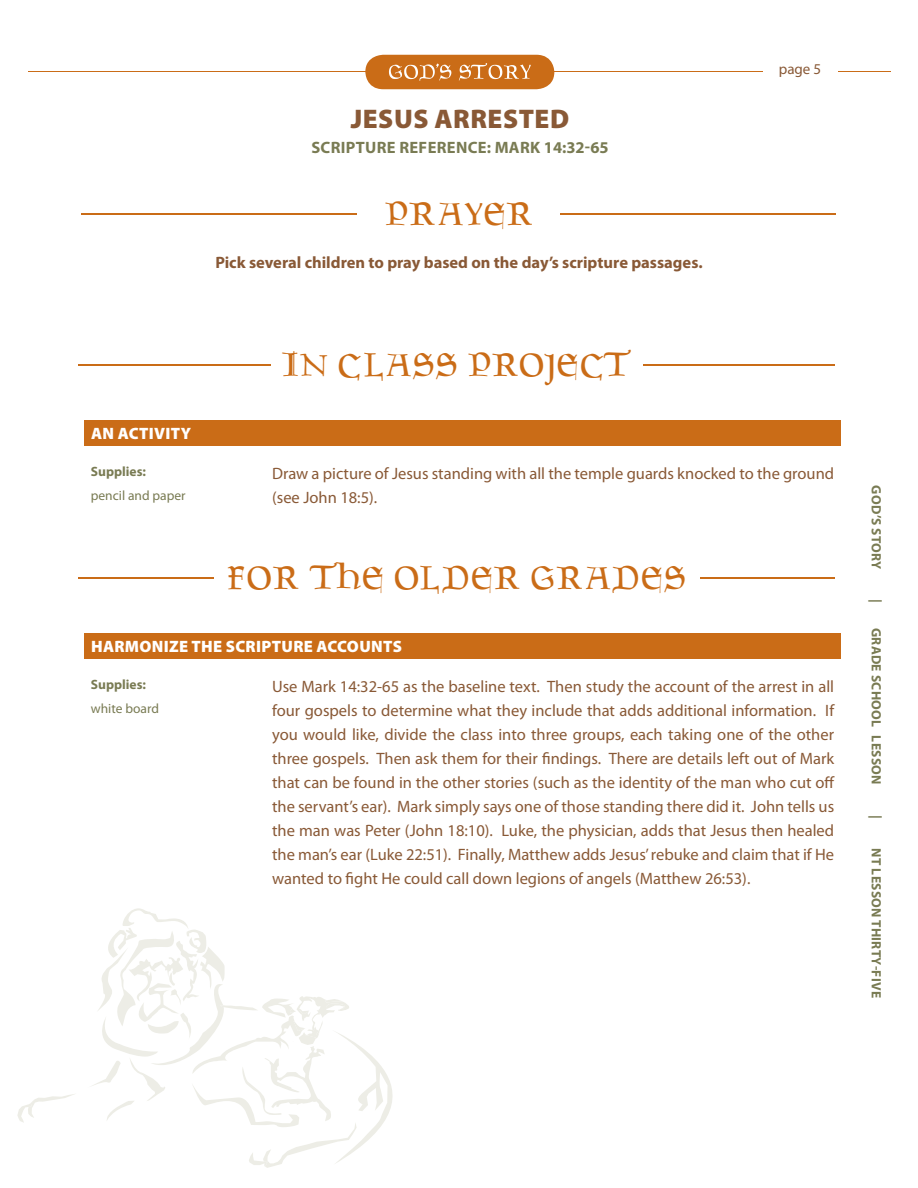
<style>
.page{position:relative;width:918px;height:1188px;background:#fff}
.page>*{position:absolute;margin:0;border:0;box-sizing:border-box;transform-origin:0 0}
.t1{font:45px "Goudament";color:#ca6c17}
.t2{font:900 27px "Myriad Pro";letter-spacing:.02em;color:#895936}
.t3{font:16.5px/24px "Myriad Pro";color:#895936}
.t4{font:700 16.5px "Myriad Pro";color:#895936}
.t5{font:900 16.5px "Myriad Pro";letter-spacing:.02em;color:#fff}
.t6{font:700 16.5px "Myriad Pro";letter-spacing:.02em;color:#797b53}
.t7{font:15px "Myriad Pro";color:#895936}
.t8{font:700 13.5px "Myriad Pro";letter-spacing:.02em;color:#797b53}
.t9{font:13.5px "Myriad Pro";color:#797b53}
.t10{font:700 13.5px "Myriad Pro";color:#797b53}
</style>
<div class="page">
<svg style="left:92px;top:908px;width:301px;height:260px"></svg>
<svg style="left:17px;top:1094px;width:57px;height:29px"></svg>
<hr style="left:29px;top:72px;width:862px;height:1px;background:#ca6c17">
<svg style="left:365px;top:55px;width:189px;height:34px"></svg>
<div style="left:763px;top:63px;width:74px;height:23px;background:#fff"></div>
<hr style="left:82px;top:213px;width:754px;height:2px;background:#ca6c17">
<div style="left:358px;top:192px;width:202px;height:48px;background:#fff"></div>
<hr style="left:79px;top:364px;width:756px;height:2px;background:#ca6c17">
<div style="left:271px;top:344px;width:371px;height:47px;background:#fff"></div>
<div style="left:85px;top:421px;width:755px;height:24px;background:#ca6c17"></div>
<hr style="left:839px;top:422px;width:2px;height:22px;background:#ca6c17">
<hr style="left:84px;top:420px;width:162px;height:2px;background:#ca6c17">
<hr style="left:84px;top:422px;width:2px;height:22px;background:#ca6c17">
<hr style="left:246px;top:420px;width:20px;height:2px;background:#ca6c17">
<hr style="left:266px;top:420px;width:575px;height:2px;background:#ca6c17">
<hr style="left:84px;top:444px;width:162px;height:2px;background:#ca6c17">
<hr style="left:246px;top:444px;width:20px;height:2px;background:#ca6c17">
<hr style="left:266px;top:444px;width:575px;height:2px;background:#ca6c17">
<hr style="left:79px;top:578px;width:756px;height:1px;background:#ca6c17">
<div style="left:214px;top:556px;width:486px;height:48px;background:#fff"></div>
<div style="left:85px;top:634px;width:755px;height:24px;background:#ca6c17"></div>
<hr style="left:839px;top:634px;width:2px;height:23px;background:#ca6c17">
<hr style="left:84px;top:633px;width:162px;height:1px;background:#ca6c17">
<hr style="left:84px;top:634px;width:2px;height:23px;background:#ca6c17">
<svg style="left:246px;top:633px;width:20px;height:1px"></svg>
<hr style="left:266px;top:633px;width:575px;height:1px;background:#ca6c17">
<hr style="left:84px;top:657px;width:162px;height:2px;background:#ca6c17">
<hr style="left:246px;top:657px;width:20px;height:2px;background:#ca6c17">
<hr style="left:266px;top:657px;width:575px;height:2px;background:#ca6c17">
<h2 class="t2" style="left:351px;top:104px;width:220px">JESUS ARRESTED</h2>
<p class="t6" style="left:311px;top:138px;width:299px">SCRIPTURE REFERENCE: MARK 14:32-65</p>
<h1 class="t1" style="left:385px;top:198px;width:150px">PRAYER</h1>
<p class="t4" style="left:215px;top:253px;width:489px">Pick several children to pray based on the day’s scripture passages.</p>
<p class="t7" style="left:779px;top:61px;width:44px">page 5</p>
<p class="t5" style="left:91px;top:424px;width:102px">AN ACTIVITY</p>
<p class="t10" style="left:91px;top:464px;width:57px">Supplies:</p>
<p class="t9" style="left:91px;top:488px;width:96px">pencil and paper</p>
<h1 class="t1" style="left:281px;top:350px;width:353px">IN CLASS PROJECT</h1>
<p class="t3" style="left:272px;top:461px;width:564px">Draw a picture of Jesus standing with all the temple guards knocked to the ground (see John 18:5).</p>
<h1 class="t1" style="left:227px;top:563px;width:461px">FOR THE OLDER GRADES</h1>
<p class="t5" style="left:91px;top:637px;width:312px">HARMONIZE THE SCRIPTURE ACCOUNTS</p>
<p class="t10" style="left:91px;top:677px;width:57px">Supplies:</p>
<p class="t9" style="left:91px;top:701px;width:70px">white board</p>
<p class="t3" style="left:272px;top:674px;width:564px;text-align:justify">Use Mark 14:32-65 as the baseline text. Then study the account of the arrest in all four gospels to determine what they include that adds additional information. If you would like, divide the class into three groups, each taking one of the other three gospels. Then ask them for their findings. There are details left out of Mark that can be found in the other stories (such as the identity of the man who cut off the servant’s ear). Mark simply says one of those standing there did it. John tells us the man was Peter (John 18:10). Luke, the physician, adds that Jesus then healed the man’s ear (Luke 22:51). Finally, Matthew adds Jesus’ rebuke and claim that if He wanted to fight He could call down legions of angels (Matthew 26:53).</p>
<p class="t8" style="left:884px;top:485px;width:85px;rotate:90deg">GOD’S STORY</p>
<p class="t8" style="left:884px;top:599px;width:5px;rotate:90deg">|</p>
<p class="t8" style="left:884px;top:628px;width:158px;rotate:90deg">GRADE SCHOOL LESSON</p>
<p class="t8" style="left:884px;top:815px;width:5px;rotate:90deg">|</p>
<p class="t8" style="left:884px;top:848px;width:151px;rotate:90deg">NT LESSON THIRTY-FIVE</p>
</div>
